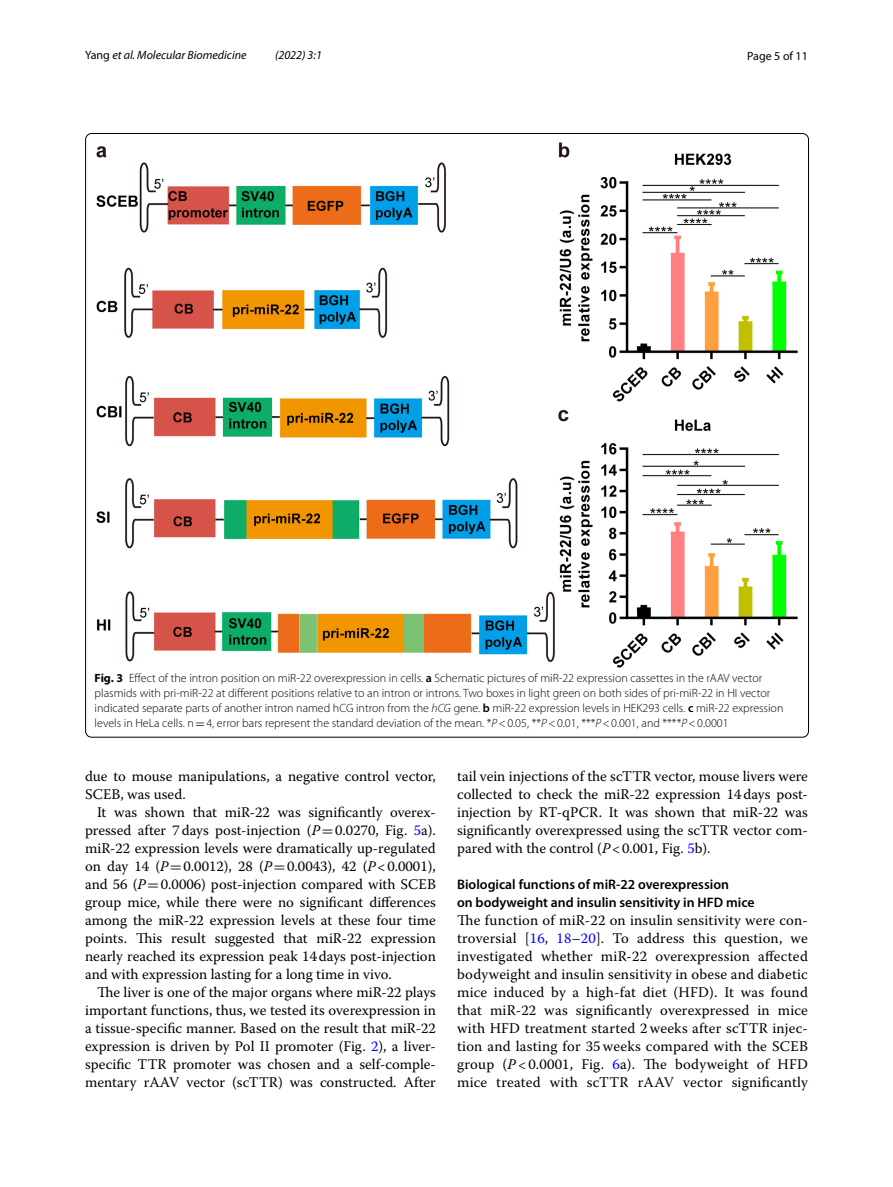
<style>
.page{position:relative;width:893px;height:1187px;background:#fff}
.page>*{position:absolute;margin:0;border:0;box-sizing:border-box;transform-origin:0 0}
.t1{font:14.7px/18px "Warnock Pro";color:#000;text-align:justify}
.t2{font:600 13.8px/18px "Myriad Pro";color:#000}
.t3{font:300 12px/15px "Myriad Pro";color:#000}
.t4{font:italic 12px "Myriad Pro";color:#000}
.t5{font:12px "Myriad Pro";color:#000}
.s1{font-style:normal}
.s2{font-weight:700}
.s3{font-weight:600}
.s4{font-style:italic}
.s5{font-family:"MTSY";font-weight:400}
.s6{font-family:"MTSY"}
.s7{color:#00f}
</style>
<div class="page">
<img style="left:97px;top:142px;width:700px;height:525px">
<p class="t4" style="left:85px;top:48px;width:163px"><span class="s1">Yang</span> et al. Molecular Biomedicine</p>
<p class="t4" style="left:275px;top:48px;width:48px">(2022) 3:1</p>
<p class="t5" style="left:747px;top:48px;width:62px">Page 5 of 11</p>
<p class="t3" style="left:95px;top:671px;width:690px"><span class="s2">Fig. 3</span> Effect of the intron position on miR-22 overexpression in cells. <span class="s3">a</span> Schematic pictures of miR-22 expression cassettes in the rAAV vector plasmids with pri-miR-22 at different positions relative to an intron or introns. Two boxes in light green on both sides of pri-miR-22 in HI vector indicated separate parts of another intron named hCG intron from the <span class="s4">hCG</span> gene. <span class="s3">b</span> miR-22 expression levels in HEK293 cells. <span class="s3">c</span> miR-22 expression levels in HeLa cells. n<span class="s5">=</span>4, error bars represent the standard deviation of the mean. *<span class="s4">P</span>&lt;0.05, **<span class="s4">P</span>&lt;0.01, ***<span class="s4">P</span>&lt;0.001, and ****<span class="s4">P</span>&lt;0.0001</p>
<p class="t1" style="left:85px;top:766px;width:352px">due to mouse manipulations, a negative control vector,<br>SCEB, was used.</p>
<p class="t1" style="left:85px;top:802px;width:352px;text-indent:12px">It was shown that miR-22 was significantly overex&shy;pressed after 7days post-injection (<span class="s4">P</span><span class="s6">=</span>0.0270, Fig. <span class="s7">5</span>a). miR-22 expression levels were dramatically up-regulated on day 14 (<span class="s4">P</span><span class="s6">=</span>0.0012), 28 (<span class="s4">P</span><span class="s6">=</span>0.0043), 42 (<span class="s4">P</span>&lt;0.0001), and 56 (<span class="s4">P</span><span class="s6">=</span>0.0006) post-injection compared with SCEB group mice, while there were no significant differences among the miR-22 expression levels at these four time points. This result suggested that miR-22 expression nearly reached its expression peak 14days post-injection and with expression lasting for a long time in vivo.</p>
<p class="t1" style="left:85px;top:982px;width:352px;text-indent:12px">The liver is one of the major organs where miR-22 plays important functions, thus, we tested its overexpression in a tissue-specific manner. Based on the result that miR-22 expression is driven by Pol II promoter (Fig. <span class="s7">2</span>), a liver&shy;specific TTR promoter was chosen and a self-comple&shy;mentary rAAV vector (scTTR) was constructed. After</p>
<p class="t1" style="left:457px;top:766px;width:352px">tail vein injections of the scTTR vector, mouse livers were collected to check the miR-22 expression 14days post&shy;injection by RT-qPCR. It was shown that miR-22 was significantly overexpressed using the scTTR vector com&shy;pared with the control (<span class="s4">P</span>&lt;0.001, Fig. <span class="s7">5</span>b).</p>
<p class="t2" style="left:457px;top:875px;width:299px">Biological functions of miR‑22 overexpression<br>on bodyweight and insulin sensitivity in HFD mice</p>
<p class="t1" style="left:457px;top:910px;width:352px">The function of miR-22 on insulin sensitivity were con&shy;troversial [<span class="s7">16</span>, <span class="s7">18</span>–<span class="s7">20</span>]. To address this question, we investigated whether miR-22 overexpression affected bodyweight and insulin sensitivity in obese and diabetic mice induced by a high-fat diet (HFD). It was found that miR-22 was significantly overexpressed in mice with HFD treatment started 2 weeks after scTTR injec&shy;tion and lasting for 35 weeks compared with the SCEB group (<span class="s4">P</span> &lt; 0.0001, Fig. <span class="s7">6</span>a). The bodyweight of HFD mice treated with scTTR rAAV vector significantly</p>
</div>
